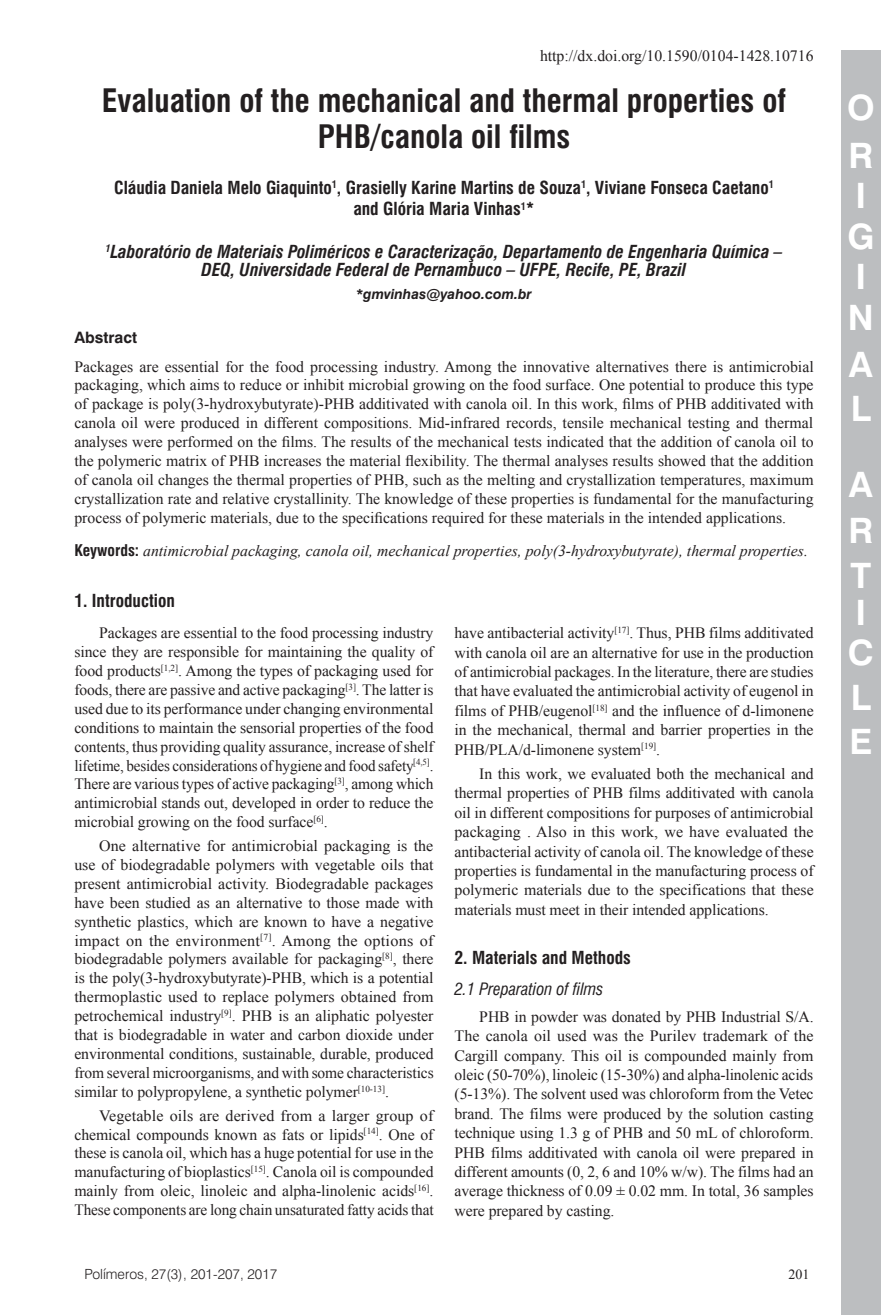
<style>
.page{position:relative;width:893px;height:1315px;background:#fff}
.page>*{position:absolute;margin:0;border:0;box-sizing:border-box;transform-origin:0 0}
.t1{font:700 35px/40.6px "Swiss 721 BT";color:#fff}
.ArticleTitle{font:700 condensed 31.5px/35.5px "Swiss 721 BT";color:#231f20;text-align:center}
.Affiliations{font:italic 700 condensed 17.5px/18px "Swiss 721 BT";color:#231f20;text-align:center}
.Authors{font:700 condensed 17.5px/21.5px "Swiss 721 BT";color:#231f20;text-align:center}
.Heading1{font:700 condensed 17.5px "Swiss 721 BT";color:#231f20}
.Heading1Alt{font:700 condensed 17.5px "Swiss 721 BT";color:#231f20}
.Heading2Alt{font:italic condensed 16.62px "Swiss 721 BT";color:#231f20}
.Paragraph{font:15.75px/18.9px "Times New Roman";letter-spacing:-.005em;color:#231f20;text-align:justify}
.Abstract{font:15.75px/18.9px "Times New Roman";color:#231f20;text-align:justify}
.Keywords{font:italic 15.75px "Times New Roman";color:#231f20}
.AbstractTitle{font:700 15.75px "Swiss 721 BT";color:#231f20}
.t2{font:300 14px "Swiss 721 BT";color:#231f20}
.Correspondence{font:italic 700 14px "Swiss 721 BT";color:#231f20}
.t3{font:14px "Times New Roman";color:#231f20}
.s1{font-family:"Swiss 721 BT";font-weight:700;font-style:normal;font-stretch:condensed}
</style>
<div class="page">
<div style="left:841px;top:50px;width:40px;height:1265px;background:#bcbec0"></div>
<p class="Abstract" style="left:540px;top:46px;width:275px">http://dx.doi.org/10.1590/0104-1428.10716</p>
<p class="ArticleTitle" style="left:102px;top:83px;width:686px">Evaluation of the mechanical and thermal properties of<br>PHB/canola oil films</p>
<p class="Authors" style="left:114px;top:177px;width:661px">Cláudia Daniela Melo Giaquinto<sup>1</sup>, Grasielly Karine Martins de Souza<sup>1</sup>, Viviane Fonseca Caetano<sup>1 </sup>and Glória Maria Vinhas<sup>1</sup>*</p>
<p class="Affiliations" style="left:105px;top:243px;width:679px"><sup>1</sup>Laboratório de Materiais Poliméricos e Caracterização, Departamento de Engenharia Química –<br>DEQ, Universidade Federal de Pernambuco – UFPE, Recife, PE, Brazil</p>
<p class="Correspondence" style="left:356px;top:285px;width:177px">*gmvinhas@yahoo.com.br</p>
<p class="AbstractTitle" style="left:74px;top:327px;width:64px">Abstract</p>
<p class="Abstract" style="left:74px;top:357px;width:741px">Packages are essential for the food processing industry. Among the innovative alternatives there is antimicrobial packaging, which aims to reduce or inhibit microbial growing on the food surface. One potential to produce this type of package is poly(3-hydroxybutyrate)-PHB additivated with canola oil. In this work, films of PHB additivated with canola oil were produced in different compositions. Mid-infrared records, tensile mechanical testing and thermal analyses were performed on the films. The results of the mechanical tests indicated that the addition of canola oil to the polymeric matrix of PHB increases the material flexibility. The thermal analyses results showed that the addition of canola oil changes the thermal properties of PHB, such as the melting and crystallization temperatures, maximum crystallization rate and relative crystallinity. The knowledge of these properties is fundamental for the manufacturing process of polymeric materials, due to the specifications required for these materials in the intended applications.</p>
<p class="Keywords" style="left:74px;top:539px;width:735px"><span class="s1">Keywords:</span> antimicrobial packaging, canola oil, mechanical properties, poly(3-hydroxybutyrate), thermal properties.</p>
<p class="Heading1Alt" style="left:74px;top:590px;width:102px">1. Introduction</p>
<p class="Paragraph" style="left:74px;top:623px;width:361px;text-indent:25px">Packages are essential to the food processing industry since they are responsible for maintaining the quality of food products<sup>[1,2]</sup>. Among the types of packaging used for foods, there are passive and active packaging<sup>[3]</sup>. The latter is used due to its performance under changing environmental conditions to maintain the sensorial properties of the food contents, thus providing quality assurance, increase of shelf lifetime, besides considerations of hygiene and food safety<sup>[4,5]</sup>.<br>There are various types of active packaging<sup>[3]</sup>, among which antimicrobial stands out, developed in order to reduce the microbial growing on the food surface<sup>[6]</sup>.</p>
<p class="Paragraph" style="left:74px;top:836px;width:361px;text-indent:25px">One alternative for antimicrobial packaging is the use of biodegradable polymers with vegetable oils that present antimicrobial activity. Biodegradable packages have been studied as an alternative to those made with synthetic plastics, which are known to have a negative impact on the environment<sup>[7]</sup>. Among the options of biodegradable polymers available for packaging<sup>[8]</sup>, there is the poly(3-hydroxybutyrate)-PHB, which is a potential thermoplastic used to replace polymers obtained from petrochemical industry<sup>[9]</sup>. PHB is an aliphatic polyester that is biodegradable in water and carbon dioxide under environmental conditions, sustainable, durable, produced from several microorganisms, and with some characteristics similar to polypropylene, a synthetic polymer<sup>[10-13]</sup>.</p>
<p class="Paragraph" style="left:74px;top:1105px;width:361px;text-indent:25px">Vegetable oils are derived from a larger group of chemical compounds known as fats or lipids<sup>[14]</sup>. One of these is canola oil, which has a huge potential for use in the manufacturing of bioplastics<sup>[15]</sup>. Canola oil is compounded mainly from oleic, linoleic and alpha-linolenic acids<sup>[16]</sup>.<br>These components are long chain unsaturated fatty acids that</p>
<p class="Paragraph" style="left:454px;top:623px;width:361px;line-height:19.4px">have antibacterial activity<sup>[17]</sup>. Thus, PHB films additivated with canola oil are an alternative for use in the production of antimicrobial packages. In the literature, there are studies that have evaluated the antimicrobial activity of eugenol in films of PHB/eugenol<sup>[18]</sup> and the influence of d-limonene in the mechanical, thermal and barrier properties in the PHB/PLA/d-limonene system<sup>[19]</sup>.</p>
<p class="Paragraph" style="left:454px;top:764px;width:361px;line-height:19.4px;text-indent:25px">In this work, we evaluated both the mechanical and thermal properties of PHB films additivated with canola oil in different compositions for purposes of antimicrobial packaging . Also in this work, we have evaluated the antibacterial activity of canola oil. The knowledge of these properties is fundamental in the manufacturing process of polymeric materials due to the specifications that these materials must meet in their intended applications.</p>
<p class="Heading1" style="left:454px;top:947px;width:178px">2. Materials and Methods</p>
<p class="Heading2Alt" style="left:454px;top:979px;width:150px">2.1 Preparation of films</p>
<p class="Paragraph" style="left:454px;top:1006px;width:361px;line-height:19.4px;text-indent:25px">PHB in powder was donated by PHB Industrial S/A.<br>The canola oil used was the Purilev trademark of the Cargill company. This oil is compounded mainly from oleic (50-70%), linoleic (15-30%) and alpha-linolenic acids (5-13%). The solvent used was chloroform from the Vetec brand. The films were produced by the solution casting technique using 1.3 g of PHB and 50 mL of chloroform.<br>PHB films additivated with canola oil were prepared in different amounts (0, 2, 6 and 10% w/w). The films had an average thickness of 0.09 ± 0.02 mm. In total, 36 samples were prepared by casting.</p>
<p class="t2" style="left:84px;top:1265px;width:194px">Polímeros, 27(3), 201-207, 2017</p>
<p class="t3" style="left:789px;top:1265px;width:22px">201</p>
<h1 class="t1" style="left:847px;top:83px;width:29px;line-height:48.1px">O<br>O</h1>
<h1 class="t1" style="left:847px;top:175px;width:29px">O<br>O<br>O<br>O</h1>
<h1 class="t1" style="left:849px;top:342px;width:26px;line-height:44.1px">O<br>O</h1>
<h1 class="t1" style="left:848px;top:461px;width:26px;line-height:45.5px;text-align:justify">O O O</h1>
<h1 class="t1" style="left:848px;top:592px;width:28px;line-height:40.1px">O<br>O</h1>
<h1 class="t1" style="left:849px;top:676px;width:24px;line-height:43.4px">O<br>O</h1>
</div>
